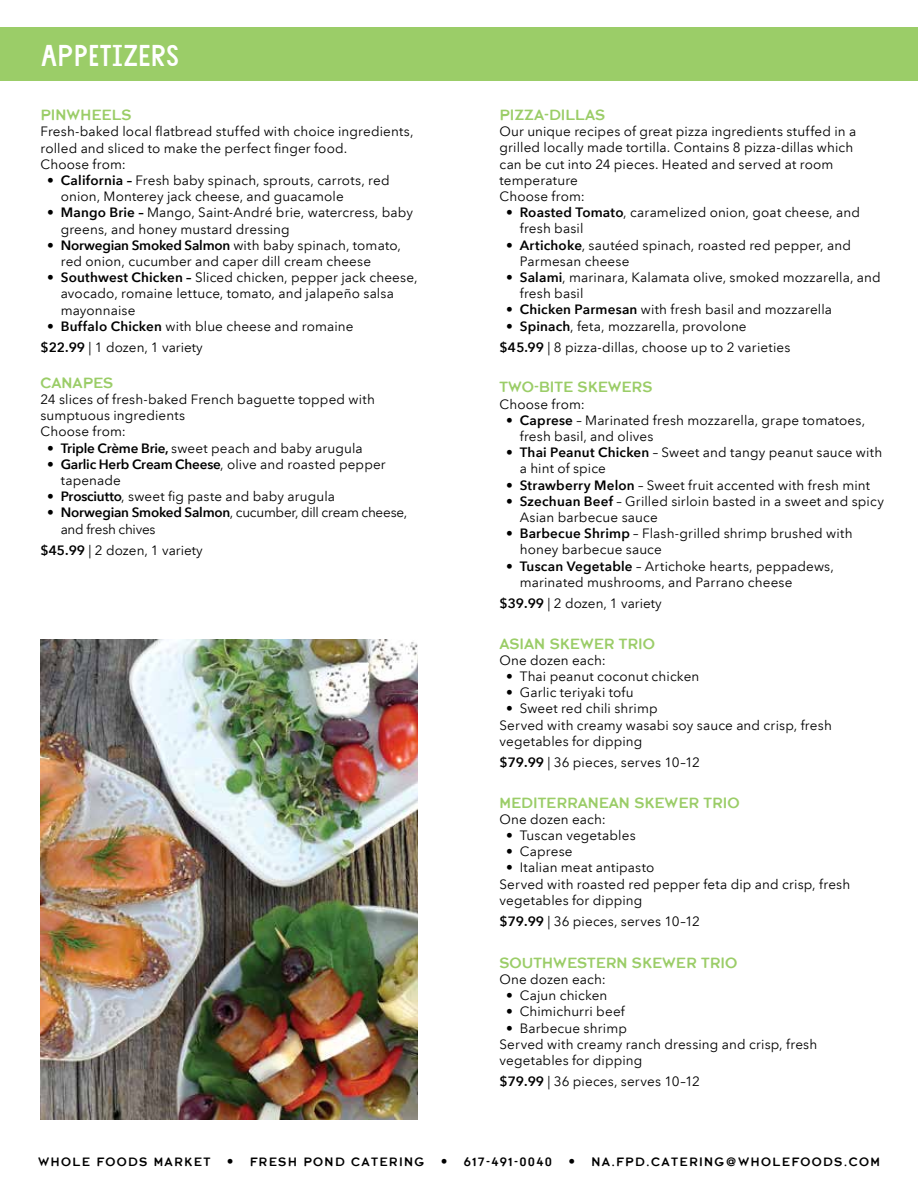
<style>
.page{position:relative;width:918px;height:1188px;background:#fff}
.page>*{position:absolute;margin:0;border:0;box-sizing:border-box;transform-origin:0 0}
.t1{font:30px "WFM Farmstand TT";color:#fff}
.t2{font:16.5px "Rescue";color:#9bcd68}
.t3{font:13.5px/16.2px "Avenir Next LT Pro";letter-spacing:.01em;color:#000}
.t4{font:13.5px "Rescue";letter-spacing:.1em;color:#000}
.t5{font:13.5px/16.2px "Avenir Next LT Pro";letter-spacing:-.02em;color:#000}
.s1{font-weight:600}
.s2{font-family:"Avenir Next LT Pro";font-weight:600}
</style>
<div class="page">
<div style="left:0;top:27px;width:918px;height:54px;background:#9bcd68"></div>
<img style="left:40px;top:639px;width:378px;height:481px">
<h1 class="t1" style="left:41px;top:38px;width:140px">APPETIZERS</h1>
<p class="t2" style="left:40px;top:108px;width:93px">PINWHEELS</p>
<p class="t3" style="left:40px;top:124px;width:375px">Fresh-baked local flatbread stuffed with choice ingredients, rolled and sliced to make the perfect finger food.<br>Choose from:</p>
<p class="t3" style="left:61px;top:172px;width:330px;text-indent:-14px"><span class="s1">• California –</span> Fresh baby spinach, sprouts, carrots, red onion, Monterey jack cheese, and guacamole</p>
<p class="t3" style="left:61px;top:205px;width:354px;text-indent:-14px"><span class="s1">• Mango Brie –</span> Mango, Saint-André brie, watercress, baby greens, and honey mustard dressing</p>
<p class="t3" style="left:61px;top:237px;width:342px;text-indent:-14px"><span class="s1">• Norwegian Smoked Salmon</span> with baby spinach, tomato, red onion, cucumber and caper dill cream cheese</p>
<p class="t3" style="left:61px;top:270px;width:358px;text-indent:-14px"><span class="s1">• Southwest Chicken –</span> Sliced chicken, pepper jack cheese, avocado, romaine lettuce, tomato, and jalapeño salsa mayonnaise</p>
<p class="t3" style="left:40px;top:316px;width:315px;line-height:21px;text-indent:7px"><span class="s1">• Buffalo Chicken</span> with blue cheese and romaine <span class="s1">$22.99</span> | 1 dozen, 1 variety</p>
<p class="t2" style="left:40px;top:376px;width:74px">CANAPES</p>
<p class="t3" style="left:40px;top:391px;width:336px">24 slices of fresh-baked French baguette topped with sumptuous ingredients<br>Choose from:</p>
<p class="t3" style="left:47px;top:440px;width:317px"><span class="s1">• Triple Crème Brie,</span> sweet peach and baby arugula</p>
<p class="t3" style="left:61px;top:456px;width:327px;text-indent:-14px"><span class="s1">• Garlic Herb Cream Cheese</span>, olive and roasted pepper tapenade</p>
<p class="t3" style="left:47px;top:489px;width:289px"><span class="s1">• Prosciutto</span>, sweet fig paste and baby arugula</p>
<p class="t5" style="left:61px;top:505px;width:348px;text-indent:-14px"><span class="s1">• Norwegian Smoked Salmon</span>, cucumber, dill cream cheese, and fresh chives</p>
<p class="t3" style="left:40px;top:542px;width:164px"><span class="s1">$45.99</span> | 2 dozen, 1 variety</p>
<p class="t2" style="left:500px;top:108px;width:107px">PIZZA-DILLAS</p>
<p class="t3" style="left:500px;top:123px;width:358px">Our unique recipes of great pizza ingredients stuffed in a grilled locally made tortilla. Contains 8 pizza-dillas which can be cut into 24 pieces. Heated and served at room temperature<br>Choose from:</p>
<p class="t3" style="left:520px;top:204px;width:342px;text-indent:-14px"><span class="s1">• Roasted Tomato</span>, caramelized onion, goat cheese, and fresh basil</p>
<p class="t3" style="left:520px;top:237px;width:333px;text-indent:-14px"><span class="s1">• Artichoke</span>, sautéed spinach, roasted red pepper, and<br>Parmesan cheese</p>
<p class="t3" style="left:520px;top:269px;width:363px;text-indent:-14px"><span class="s1">• Salami</span>, marinara, Kalamata olive, smoked mozzarella, and fresh basil</p>
<p class="t3" style="left:506px;top:302px;width:327px"><span class="s1">• Chicken Parmesan</span> with fresh basil and mozzarella</p>
<p class="t3" style="left:500px;top:315px;width:292px;line-height:21px;text-indent:7px"><span class="s1">• Spinach</span>, feta, mozzarella, provolone <span class="s1">$45.99</span> | 8 pizza-dillas, choose up to 2 varieties</p>
<p class="t2" style="left:500px;top:380px;width:154px">TWO-BITE SKEWERS</p>
<p class="t3" style="left:500px;top:396px;width:87px">Choose from:</p>
<p class="t3" style="left:520px;top:412px;width:347px;text-indent:-14px"><span class="s1">• Caprese</span> – Marinated fresh mozzarella, grape tomatoes, fresh basil, and olives</p>
<p class="t3" style="left:520px;top:444px;width:364px;text-indent:-14px"><span class="s1">• Thai Peanut Chicken</span> – Sweet and tangy peanut sauce with a hint of spice</p>
<p class="t3" style="left:506px;top:477px;width:365px"><span class="s1">• Strawberry Melon</span> – Sweet fruit accented with fresh mint</p>
<p class="t3" style="left:520px;top:493px;width:366px;text-indent:-14px"><span class="s1">• Szechuan Beef</span> – Grilled sirloin basted in a sweet and spicy<br>Asian barbecue sauce</p>
<p class="t3" style="left:520px;top:525px;width:334px;text-indent:-14px"><span class="s1">• Barbecue Shrimp</span> – Flash-grilled shrimp brushed with honey barbecue sauce</p>
<p class="t3" style="left:520px;top:558px;width:316px;text-indent:-14px"><span class="s1">• Tuscan Vegetable</span> – Artichoke hearts, peppadews, marinated mushrooms, and Parrano cheese</p>
<p class="t3" style="left:500px;top:595px;width:164px"><span class="s1">$39.99</span> | 2 dozen, 1 variety</p>
<p class="t2" style="left:500px;top:636px;width:157px">ASIAN SKEWER TRIO</p>
<p class="t3" style="left:500px;top:652px;width:108px">One dozen each:</p>
<p class="t3" style="left:506px;top:668px;width:195px">• Thai peanut coconut chicken</p>
<p class="t3" style="left:506px;top:684px;width:129px">• Garlic teriyaki tofu</p>
<p class="t3" style="left:500px;top:701px;width:334px;text-indent:7px">• Sweet red chili shrimp<br>Served with creamy wasabi soy sauce and crisp, fresh vegetables for dipping</p>
<p class="t3" style="left:500px;top:754px;width:202px"><span class="s1">$79.99</span> | 36 pieces, serves 10–12</p>
<p class="t2" style="left:500px;top:795px;width:242px">MEDITERRANEAN SKEWER TRIO</p>
<p class="t3" style="left:500px;top:811px;width:108px">One dozen each:</p>
<p class="t3" style="left:506px;top:827px;width:131px">• Tuscan vegetables</p>
<p class="t3" style="left:506px;top:843px;width:68px">• Caprese</p>
<p class="t3" style="left:500px;top:860px;width:352px;text-indent:7px">• Italian meat antipasto<br>Served with roasted red pepper feta dip and crisp, fresh vegetables for dipping</p>
<p class="t3" style="left:500px;top:913px;width:202px"><span class="s1">$79.99</span> | 36 pieces, serves 10–12</p>
<p class="t2" style="left:500px;top:955px;width:239px">SOUTHWESTERN SKEWER TRIO</p>
<p class="t3" style="left:500px;top:971px;width:108px">One dozen each:</p>
<p class="t3" style="left:506px;top:987px;width:103px">• Cajun chicken</p>
<p class="t3" style="left:506px;top:1004px;width:120px">• Chimichurri beef</p>
<p class="t3" style="left:500px;top:1020px;width:319px;text-indent:7px">• Barbecue shrimp<br>Served with creamy ranch dressing and crisp, fresh vegetables for dipping</p>
<p class="t3" style="left:500px;top:1073px;width:202px"><span class="s1">$79.99</span> | 36 pieces, serves 10–12</p>
<p class="t4" style="left:38px;top:1156px;width:843px">WHOLE FOODS MARKET <span class="s2">•</span> FRESH POND CATERING <span class="s2">•</span> 617-491-0040 <span class="s2">•</span> NA.FPD.CATERING@WHOLEFOODS.COM</p>
</div>
